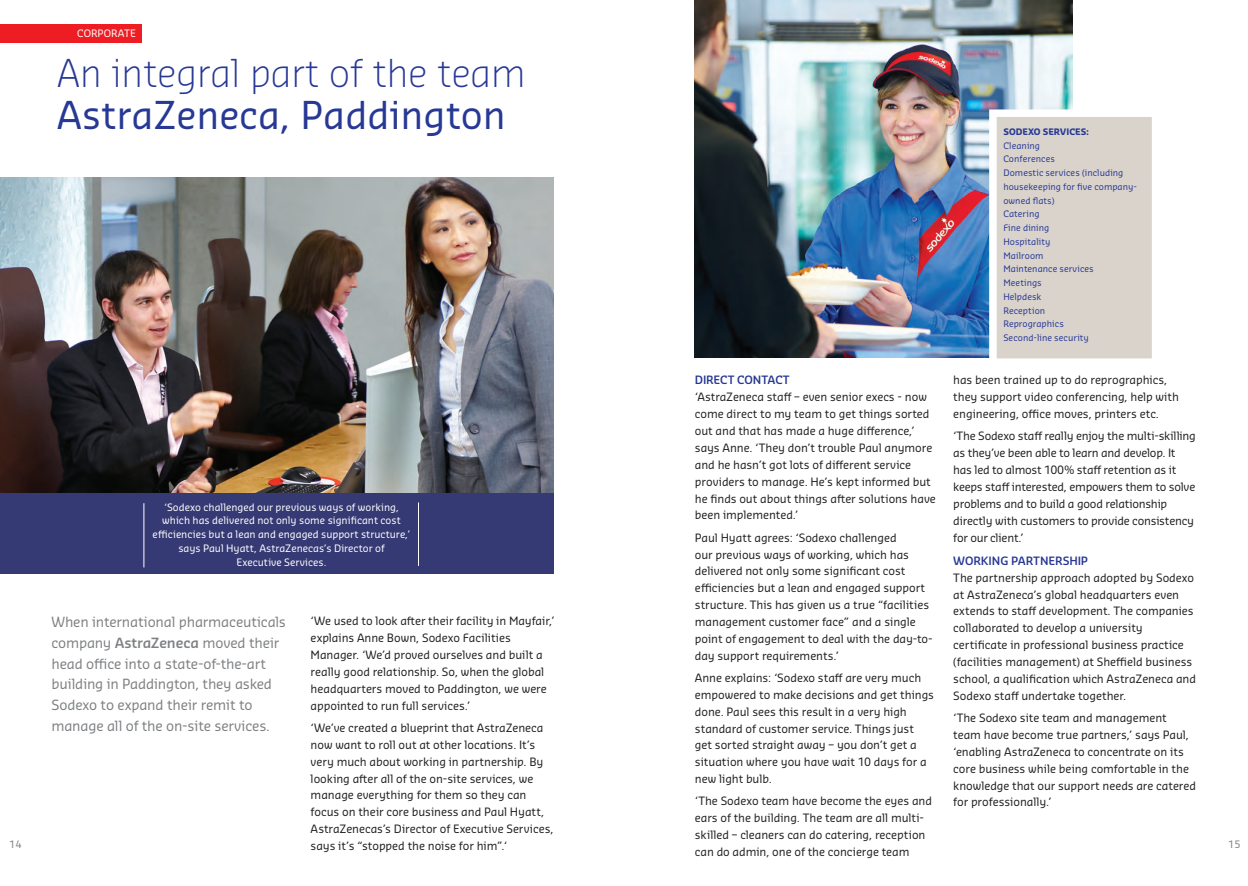
<style>
.page{position:relative;width:1248px;height:886px;background:#fff}
.page>*{position:absolute;margin:0;border:0;box-sizing:border-box;transform-origin:0 0}
.t1{font:300 37.5px/42.5px "Sansa Pro";color:#273895}
.body_text{font:13.75px/20.6px "Sansa Pro";letter-spacing:-.015em;color:#7e8083}
.body_text-2{font:11.25px/16.9px "Sansa Pro";letter-spacing:-.005em;color:#231f20}
.body_text-3{font:600 11.25px "Sansa Pro";letter-spacing:-.005em;color:#273895}
.t2{font:10px/13.8px "Sansa Pro";color:#fff;text-align:center}
.t3{font:10px "Sansa Pro";color:#7e8083}
.t4{font:8.75px/13.8px "Sansa Pro";letter-spacing:.005em;color:#273895}
.t5{font:700 8.75px "Sansa Pro";color:#273895}
.s1{font-weight:400}
.s2{font-weight:600}
</style>
<div class="page">
<img style="left:0;top:178px;width:553px;height:315px">
<img style="left:694px;top:0;width:378px;height:357px">
<div style="left:0;top:24px;width:141px;height:19px;background:#ee1d23"></div>
<div style="left:0;top:493px;width:553px;height:81px;background:#363a74"></div>
<hr style="left:144px;top:503px;width:1px;height:64px;background:#fff">
<hr style="left:418px;top:502px;width:1px;height:64px;background:#fff">
<div style="left:989px;top:109px;width:170px;height:257px;background:#d9d3cc;border:8px solid #fff"></div>
<p class="t2" style="left:77px;top:26px;width:60px">CORPORATE</p>
<p class="t1" style="left:57px;top:50px;width:470px">An integral part of the team<br><span class="s1">AstraZeneca, Paddington</span></p>
<p class="t5" style="left:1003px;top:126px;width:87px">SODEXO SERVICES:</p>
<p class="t4" style="left:1003px;top:138px;width:38px">Cleaning</p>
<p class="t4" style="left:1003px;top:152px;width:53px">Conferences</p>
<p class="t4" style="left:1003px;top:166px;width:135px">Domestic services (including housekeeping for five company&shy;owned flats)</p>
<p class="t4" style="left:1003px;top:207px;width:38px">Catering</p>
<p class="t4" style="left:1003px;top:221px;width:47px">Fine dining</p>
<p class="t4" style="left:1003px;top:234px;width:48px">Hospitality</p>
<p class="t4" style="left:1003px;top:248px;width:42px">Mailroom</p>
<p class="t4" style="left:1003px;top:262px;width:92px">Maintenance services</p>
<p class="t4" style="left:1003px;top:276px;width:40px">Meetings</p>
<p class="t4" style="left:1003px;top:289px;width:39px">Helpdesk</p>
<p class="t4" style="left:1003px;top:303px;width:43px">Reception</p>
<p class="t4" style="left:1003px;top:317px;width:62px">Reprographics</p>
<p class="t4" style="left:1003px;top:331px;width:87px">Second-line security</p>
<p class="body_text-3" style="left:694px;top:373px;width:96px">DIRECT CONTACT</p>
<p class="body_text-2" style="left:694px;top:388px;width:242px">‘AstraZeneca staff – even senior execs - now come direct to my team to get things sorted out and that has made a huge difference,’ says Anne. ‘They don’t trouble Paul anymore and he hasn’t got lots of different service providers to manage. He’s kept informed but he finds out about things after solutions have been implemented.’</p>
<p class="body_text-2" style="left:694px;top:529px;width:239px">Paul Hyatt agrees: ‘Sodexo challenged<br>our previous ways of working, which has delivered not only some significant cost efficiencies but a lean and engaged support structure. This has given us a true “facilities management customer face” and a single point of engagement to deal with the day-to&shy;day support requirements.’</p>
<p class="body_text-2" style="left:694px;top:669px;width:240px">Anne explains: ‘Sodexo staff are very much empowered to make decisions and get things done. Paul sees this result in a very high standard of customer service. Things just get sorted straight away – you don’t get a situation where you have wait 10 days for a new light bulb.</p>
<p class="body_text-2" style="left:694px;top:792px;width:238px">‘The Sodexo team have become the eyes and ears of the building. The team are all multi&shy;skilled – cleaners can do catering, reception can do admin, one of the concierge team</p>
<p class="body_text-2" style="left:953px;top:371px;width:227px">has been trained up to do reprographics, they support video conferencing, help with engineering, office moves, printers etc.</p>
<p class="body_text-2" style="left:953px;top:427px;width:244px">‘The Sodexo staff really enjoy the multi-skilling as they’ve been able to learn and develop. It has led to almost 100% staff retention as it keeps staff interested, empowers them to solve problems and to build a good relationship directly with customers to provide consistency for our client.’</p>
<p class="body_text-3" style="left:953px;top:553px;width:136px">WORKING PARTNERSHIP</p>
<p class="body_text-2" style="left:953px;top:569px;width:244px">The partnership approach adopted by Sodexo at AstraZeneca’s global headquarters even extends to staff development. The companies collaborated to develop a university certificate in professional business practice (facilities management) at Sheffield business school, a qualification which AstraZeneca and Sodexo staff undertake together.</p>
<p class="body_text-2" style="left:953px;top:709px;width:244px">‘The Sodexo site team and management team have become true partners,’ says Paul, ‘enabling AstraZeneca to concentrate on its core business while being comfortable in the knowledge that our support needs are catered for professionally.’</p>
<p class="t2" style="left:152px;top:500px;width:259px">‘Sodexo challenged our previous ways of working, which has delivered not only some significant cost efficiencies but a lean and engaged support structure,’ says Paul Hyatt, AstraZenecas’s Director of<br>Executive Services.</p>
<p class="body_text" style="left:51px;top:611px;width:236px">When international pharmaceuticals company <span class="s2">AstraZeneca</span> moved their head office into a state-of-the-art building in Paddington, they asked Sodexo to expand their remit to manage all of the on-site services.</p>
<p class="body_text-2" style="left:310px;top:612px;width:246px">‘We used to look after their facility in Mayfair,’ explains Anne Bown, Sodexo Facilities Manager. ‘We’d proved ourselves and built a really good relationship. So, when the global headquarters moved to Paddington, we were appointed to run full services.’</p>
<p class="body_text-2" style="left:310px;top:719px;width:244px">‘We’ve created a blueprint that AstraZeneca now want to roll out at other locations. It’s very much about working in partnership. By looking after all of the on-site services, we manage everything for them so they can focus on their core business and Paul Hyatt, AstraZenecas’s Director of Executive Services, says it’s “stopped the noise for him”.‘</p>
<p class="t3" style="left:9px;top:838px;width:14px">14</p>
<p class="t3" style="left:1227px;top:837px;width:14px">15</p>
</div>
